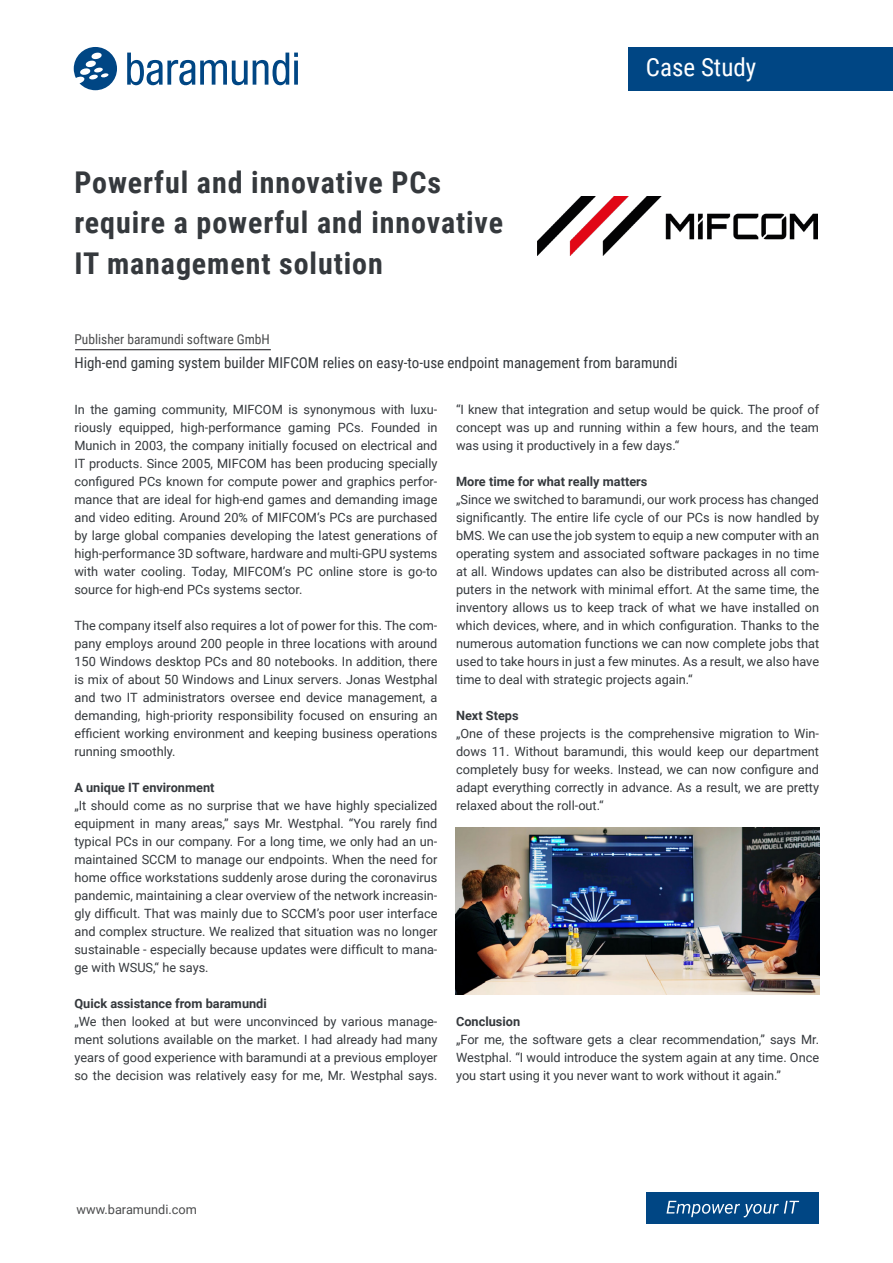
<style>
.page{position:relative;width:893px;height:1263px;background:#fff}
.page>*{position:absolute;margin:0;border:0;box-sizing:border-box;transform-origin:0 0}
.Headline{font:700 30px/40.5px "Roboto Condensed";letter-spacing:.03em;color:#35393d}
.t1{font:25.05px "Roboto Condensed";color:#fff}
.t2{font:15px "Roboto Condensed";color:#35393d}
.t3{font:13.5px "Roboto Condensed";color:#4b4c4d}
.Fließtext{font:12.75px/18px "Roboto";color:#35393d;text-align:justify}
.Zwischenüberschrift{font:700 12.75px "Roboto";color:#35393d}
.t4{font:12.75px "Roboto";color:#4b4c4d}
</style>
<div class="page">
<svg style="left:74px;top:47px;width:43px;height:43px"></svg>
<svg style="left:127px;top:53px;width:171px;height:32px"></svg>
<div style="left:646px;top:1193px;width:173px;height:31px;background:#004684"></div>
<svg style="left:666px;top:1201px;width:133px;height:16px"></svg>
<div style="left:628px;top:47px;width:265px;height:43px;background:#004684"></div>
<img style="left:538px;top:197px;width:279px;height:58px">
<hr style="left:75px;top:349px;width:196px;height:1px;background:#17151a">
<img style="left:455px;top:827px;width:364px;height:167px">
<p class="Headline" style="left:74px;top:161px;width:430px">Powerful and innovative PCs require a powerful and innovative<br>IT management solution</p>
<h2 class="t1" style="left:646px;top:50px;width:112px">Case Study</h2>
<p class="t3" style="left:74px;top:330px;width:197px">Publisher baramundi software GmbH</p>
<p class="t2" style="left:74px;top:352px;width:605px">High-end gaming system builder MIFCOM relies on easy-to-use endpoint management from baramundi</p>
<p class="Fließtext" style="left:74px;top:400px;width:365px">In the gaming community, MIFCOM is synonymous with luxu&shy;riously equipped, high-performance gaming PCs. Founded in Munich in 2003, the company initially focused on electrical and IT products. Since 2005, MIFCOM has been producing specially configured PCs known for compute power and graphics perfor&shy;mance that are ideal for high-end games and demanding image and video editing. Around 20% of MIFCOM‘s PCs are purchased by large global companies developing the latest generations of high-performance 3D software, hardware and multi-GPU systems with water cooling. Today, MIFCOM’s PC online store is go-to source for high-end PCs systems sector.</p>
<p class="Fließtext" style="left:74px;top:616px;width:365px">The company itself also requires a lot of power for this. The com&shy;pany employs around 200 people in three locations with around 150 Windows desktop PCs and 80 notebooks. In addition, there is mix of about 50 Windows and Linux servers. Jonas Westphal and two IT administrators oversee end device management, a demanding, high-priority responsibility focused on ensuring an efficient working environment and keeping business operations running smoothly.</p>
<p class="Zwischenüberschrift" style="left:74px;top:779px;width:142px">A unique IT environment</p>
<p class="Fließtext" style="left:74px;top:796px;width:365px">„It should come as no surprise that we have highly specialized equipment in many areas,” says Mr. Westphal. “You rarely find typical PCs in our company. For a long time, we only had an un&shy;maintained SCCM to manage our endpoints. When the need for home office workstations suddenly arose during the coronavirus pandemic, maintaining a clear overview of the network increasin&shy;gly difficult. That was mainly due to SCCM’s poor user interface and complex structure. We realized that situation was no longer sustainable - especially because updates were difficult to mana&shy;ge with WSUS,“ he says.</p>
<p class="Zwischenüberschrift" style="left:74px;top:995px;width:194px">Quick assistance from baramundi</p>
<p class="Fließtext" style="left:74px;top:1012px;width:365px">„We then looked at but were unconvinced by various manage&shy;ment solutions available on the market. I had already had many years of good experience with baramundi at a previous employer so the decision was relatively easy for me, Mr. Westphal says.</p>
<p class="Fließtext" style="left:456px;top:400px;width:365px">“I knew that integration and setup would be quick. The proof of concept was up and running within a few hours, and the team was using it productively in a few days.“</p>
<p class="Zwischenüberschrift" style="left:456px;top:473px;width:193px">More time for what really matters</p>
<p class="Fließtext" style="left:456px;top:490px;width:365px">„Since we switched to baramundi, our work process has changed significantly. The entire life cycle of our PCs is now handled by bMS. We can use the job system to equip a new computer with an operating system and associated software packages in no time at all. Windows updates can also be distributed across all com&shy;puters in the network with minimal effort. At the same time, the inventory allows us to keep track of what we have installed on which devices, where, and in which configuration. Thanks to the numerous automation functions we can now complete jobs that used to take hours in just a few minutes. As a result, we also have time to deal with strategic projects again.“</p>
<p class="Zwischenüberschrift" style="left:456px;top:707px;width:64px">Next Steps</p>
<p class="Fließtext" style="left:456px;top:724px;width:365px">„One of these projects is the comprehensive migration to Win&shy;dows 11. Without baramundi, this would keep our department completely busy for weeks. Instead, we can now configure and adapt everything correctly in advance. As a result, we are pretty relaxed about the roll-out.“</p>
<p class="Zwischenüberschrift" style="left:456px;top:1013px;width:66px">Conclusion</p>
<p class="Fließtext" style="left:456px;top:1030px;width:365px">„For me, the software gets a clear recommendation,” says Mr.<br>Westphal. “I would introduce the system again at any time. Once you start using it you never want to work without it again.”</p>
<p class="t4" style="left:77px;top:1200px;width:122px">www.baramundi.com</p>
</div>
